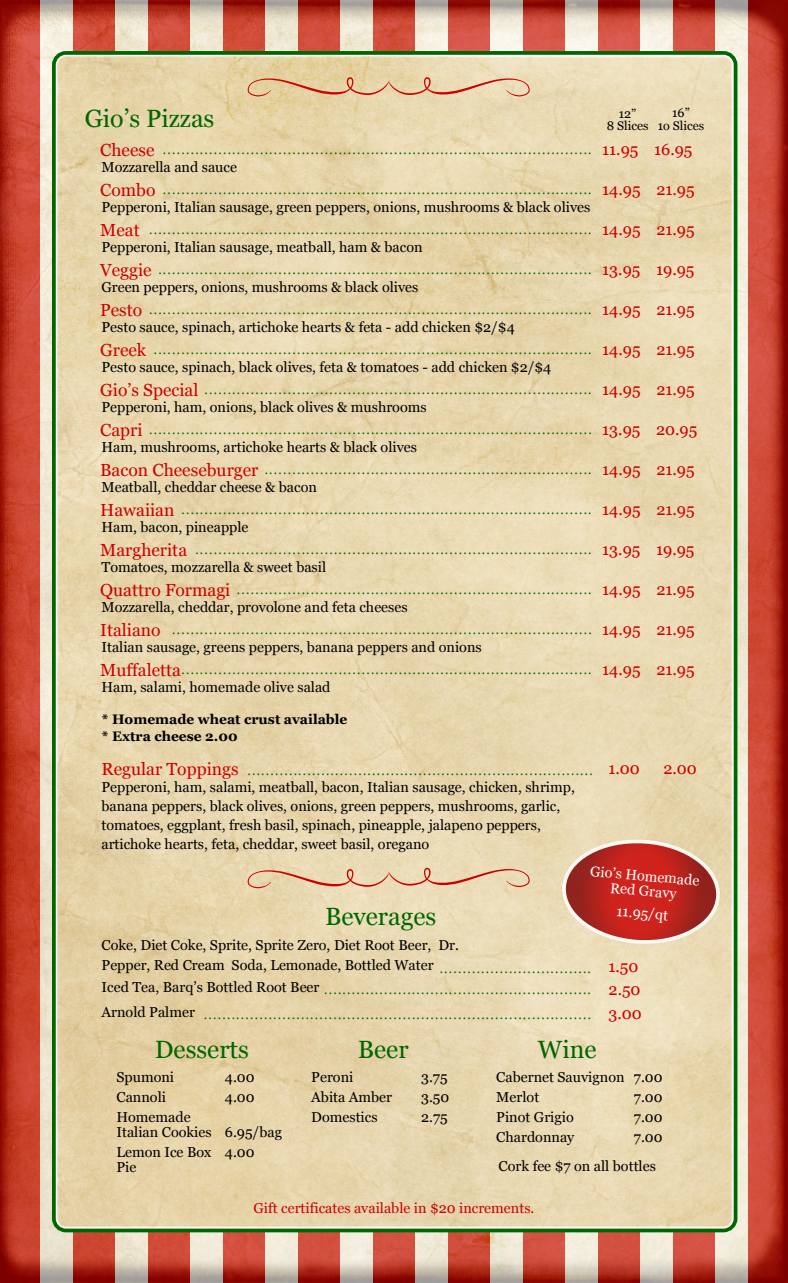
<style>
.page{position:relative;width:788px;height:1283px;background:#fff}
.page>*{position:absolute;margin:0;border:0;box-sizing:border-box;transform-origin:0 0}
.t1{font:25px "Vani";color:#060}
.t2{font:17.5px "Vani";color:#c00}
.t3{font:16.25px/23.8px "Vani";color:#c00}
.t4{font:14.38px/20px "Vani";color:#000}
.t5{font:14.38px "Vani";color:#c00}
.t6{font:14.38px/15px "Vani";color:#fff;text-align:center}
.t7{font:700 13.75px "Vani";color:#000}
.t8{font:12.5px/21.2px "Vani";color:#060;text-align:right}
.t9{font:12.5px/12.5px "Vani";color:#000;text-align:center}
</style>
<div class="page">
<img style="left:0;top:0;width:788px;height:1282px">
<img style="left:57px;top:56px;width:675px;height:1171px">
<svg style="left:562px;top:839px;width:157px;height:104px"></svg>
<svg style="left:248px;top:77px;width:281px;height:19px"></svg>
<svg style="left:248px;top:867px;width:281px;height:21px"></svg>
<h1 class="t1" style="left:85px;top:103px;width:131px">Gio’s Pizzas</h1>
<h2 class="t2" style="left:100px;top:139px;width:56px">Cheese</h2>
<h2 class="t2" style="left:100px;top:179px;width:57px">Combo</h2>
<h2 class="t2" style="left:100px;top:219px;width:41px">Meat</h2>
<h2 class="t2" style="left:100px;top:259px;width:53px">Veggie</h2>
<h2 class="t2" style="left:100px;top:299px;width:44px">Pesto</h2>
<h2 class="t2" style="left:100px;top:339px;width:48px">Greek</h2>
<h2 class="t2" style="left:100px;top:379px;width:100px">Gio’s Special</h2>
<h2 class="t2" style="left:100px;top:419px;width:44px">Capri</h2>
<h2 class="t2" style="left:100px;top:459px;width:160px">Bacon Cheeseburger</h2>
<h2 class="t2" style="left:100px;top:499px;width:76px">Hawaiian</h2>
<h2 class="t2" style="left:100px;top:539px;width:88px">Margherita</h2>
<h2 class="t2" style="left:100px;top:579px;width:132px">Quattro Formagi</h2>
<h2 class="t2" style="left:100px;top:619px;width:62px">Italiano</h2>
<h2 class="t2" style="left:100px;top:659px;width:82px">Muffaletta</h2>
<p class="t8" style="left:163px;top:139px;width:430px">.............................................................................................</p>
<p class="t8" style="left:163px;top:179px;width:430px">.............................................................................................</p>
<p class="t8" style="left:149px;top:219px;width:444px">................................................................................................</p>
<p class="t8" style="left:158px;top:259px;width:435px">..............................................................................................</p>
<p class="t8" style="left:149px;top:299px;width:444px">................................................................................................</p>
<p class="t8" style="left:154px;top:339px;width:439px">...............................................................................................</p>
<p class="t8" style="left:204px;top:379px;width:388px">....................................................................................</p>
<p class="t8" style="left:149px;top:419px;width:444px">................................................................................................</p>
<p class="t8" style="left:265px;top:459px;width:328px">.......................................................................</p>
<p class="t8" style="left:181px;top:499px;width:411px">.........................................................................................</p>
<p class="t8" style="left:195px;top:539px;width:398px">......................................................................................</p>
<p class="t8" style="left:237px;top:579px;width:356px">.............................................................................</p>
<p class="t8" style="left:172px;top:619px;width:421px">...........................................................................................</p>
<p class="t8" style="left:181px;top:659px;width:411px">.........................................................................................</p>
<p class="t4" style="left:101px;top:157px;width:137px">Mozzarella and sauce</p>
<p class="t4" style="left:101px;top:197px;width:490px">Pepperoni, Italian sausage, green peppers, onions, mushrooms &amp; black olives</p>
<p class="t4" style="left:101px;top:237px;width:323px">Pepperoni, Italian sausage, meatball, ham &amp; bacon</p>
<p class="t4" style="left:101px;top:277px;width:318px">Green peppers, onions, mushrooms &amp; black olives</p>
<p class="t4" style="left:101px;top:317px;width:415px">Pesto sauce, spinach, artichoke hearts &amp; feta - add chicken $2/$4</p>
<p class="t4" style="left:101px;top:357px;width:451px">Pesto sauce, spinach, black olives, feta &amp; tomatoes - add chicken $2/$4</p>
<p class="t4" style="left:101px;top:397px;width:327px">Pepperoni, ham, onions, black olives &amp; mushrooms</p>
<p class="t4" style="left:101px;top:437px;width:317px">Ham, mushrooms, artichoke hearts &amp; black olives</p>
<p class="t4" style="left:101px;top:477px;width:217px">Meatball, cheddar cheese &amp; bacon</p>
<p class="t4" style="left:101px;top:517px;width:148px">Ham, bacon, pineapple</p>
<p class="t4" style="left:101px;top:557px;width:226px">Tomatoes, mozzarella &amp; sweet basil</p>
<p class="t4" style="left:101px;top:597px;width:307px">Mozzarella, cheddar, provolone and feta cheeses</p>
<p class="t4" style="left:101px;top:637px;width:382px">Italian sausage, greens peppers, banana peppers and onions</p>
<p class="t4" style="left:101px;top:677px;width:230px">Ham, salami, homemade olive salad</p>
<p class="t7" style="left:102px;top:711px;width:247px">* Homemade wheat crust available</p>
<p class="t7" style="left:102px;top:728px;width:137px">* Extra cheese 2.00</p>
<h2 class="t2" style="left:101px;top:758px;width:139px">Regular Toppings</h2>
<p class="t8" style="left:247px;top:760px;width:347px">...........................................................................</p>
<p class="t4" style="left:101px;top:778px;width:475px;line-height:18.8px">Pepperoni, ham, salami, meatball, bacon, Italian sausage, chicken, shrimp, banana peppers, black olives, onions, green peppers, mushrooms, garlic, tomatoes, eggplant, fresh basil, spinach, pineapple, jalapeno peppers, artichoke hearts, feta, cheddar, sweet basil, oregano</p>
<p class="t9" style="left:606px;top:107px;width:43px">12”<br>8 Slices</p>
<p class="t9" style="left:657px;top:107px;width:48px">16”<br>1o Slices</p>
<h3 class="t3" style="left:602px;top:137px;width:92px">11.95 16.95</h3>
<h3 class="t3" style="left:602px;top:177px;width:94px">14.95 21.95</h3>
<h3 class="t3" style="left:602px;top:217px;width:94px">14.95 21.95</h3>
<h3 class="t3" style="left:602px;top:257px;width:94px">13.95 19.95</h3>
<h3 class="t3" style="left:602px;top:297px;width:94px">14.95 21.95</h3>
<h3 class="t3" style="left:602px;top:337px;width:94px">14.95 21.95</h3>
<h3 class="t3" style="left:602px;top:377px;width:94px">14.95 21.95</h3>
<h3 class="t3" style="left:602px;top:417px;width:97px">13.95 20.95</h3>
<h3 class="t3" style="left:602px;top:457px;width:94px">14.95 21.95</h3>
<h3 class="t3" style="left:602px;top:497px;width:94px">14.95 21.95</h3>
<h3 class="t3" style="left:602px;top:537px;width:94px">13.95 19.95</h3>
<h3 class="t3" style="left:602px;top:577px;width:94px">14.95 21.95</h3>
<h3 class="t3" style="left:602px;top:617px;width:94px">14.95 21.95</h3>
<h3 class="t3" style="left:602px;top:657px;width:94px">14.95 21.95</h3>
<h3 class="t3" style="left:608px;top:756px;width:33px">1.00</h3>
<h3 class="t3" style="left:663px;top:756px;width:35px">2.00</h3>
<h1 class="t1" style="left:325px;top:901px;width:113px">Beverages</h1>
<p class="t6" style="left:591px;top:863px;width:111px;rotate:5deg">Gio’s Homemade<br>Red Gravy</p>
<p class="t6" style="left:617px;top:903px;width:53px;rotate:5deg">11.95/qt</p>
<p class="t4" style="left:102px;top:935px;width:359px;line-height:20.6px">Coke, Diet Coke, Sprite, Sprite Zero, Diet Root Beer, Dr.<br>Pepper, Red Cream Soda, Lemonade, Bottled Water<br>Iced Tea, Barq’s Bottled Root Beer</p>
<p class="t8" style="left:102px;top:1003px;width:491px"><sup>Arnold</sup> <sup>Palmer</sup> ....................................................................................</p>
<p class="t8" style="left:324px;top:957px;width:268px">................................. ..........................................................</p>
<h1 class="t1" style="left:155px;top:1035px;width:96px">Desserts</h1>
<h1 class="t1" style="left:358px;top:1035px;width:52px">Beer</h1>
<h1 class="t1" style="left:538px;top:1035px;width:60px">Wine</h1>
<h3 class="t3" style="left:608px;top:954px;width:35px">1.50<br>2.50<br>3.00</h3>
<p class="t4" style="left:116px;top:1066px;width:76px">Spumoni<br>Cannoli<br>Homemade</p>
<p class="t4" style="left:116px;top:1121px;width:97px">Italian Cookies<br>Lemon Ice Box</p>
<p class="t4" style="left:116px;top:1156px;width:21px">Pie</p>
<p class="t4" style="left:225px;top:1066px;width:31px">4.00<br>4.00</p>
<p class="t4" style="left:225px;top:1121px;width:59px">6.95/bag<br>4.00</p>
<p class="t4" style="left:311px;top:1066px;width:82px">Peroni<br>Abita Amber<br>Domestics</p>
<p class="t4" style="left:421px;top:1066px;width:30px;text-align:justify">3.75<br>3.50<br>2.75</p>
<p class="t4" style="left:496px;top:1066px;width:130px">Cabernet Sauvignon<br>Merlot<br>Pinot Grigio<br>Chardonnay</p>
<p class="t4" style="left:498px;top:1155px;width:159px">Cork fee $7 on all bottles</p>
<p class="t4" style="left:633px;top:1066px;width:30px;text-align:justify">7.00<br>7.00<br>7.00<br>7.00</p>
<p class="t5" style="left:253px;top:1200px;width:282px">Gift certificates available in $20 increments.</p>
</div>
